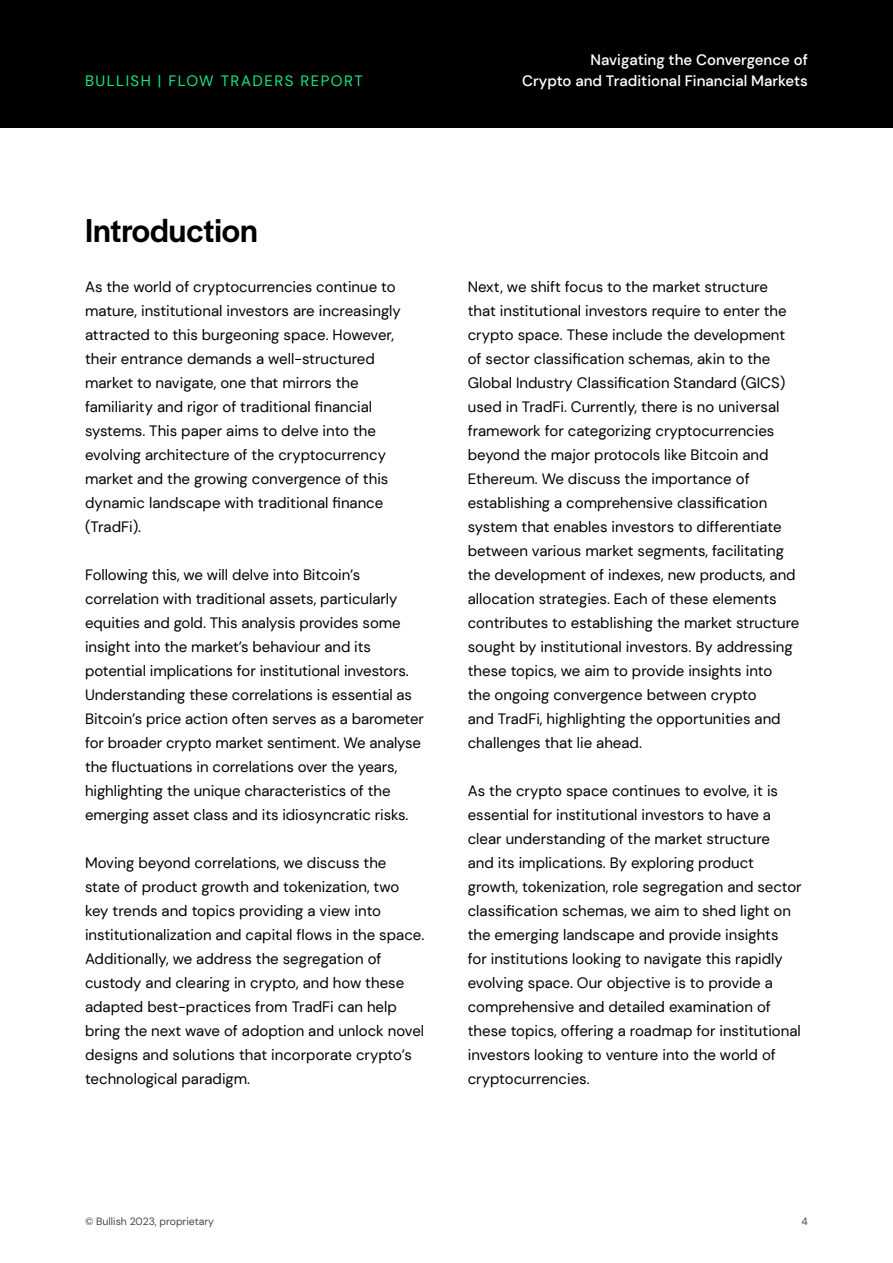
<style>
.page{position:relative;width:893px;height:1263px;background:#fff}
.page>*{position:absolute;margin:0;border:0;box-sizing:border-box;transform-origin:0 0}
.Text_Main_Heading_23pt{font:34.5px "Halyard Display VF";color:#000}
.Body_Copy_on_Light_10pts{font:15px/24px "DM Sans";color:#000}
.t1{font:500 15px/21px "DM Sans";color:#fff;text-align:right}
.t2{font:15px "DM Sans";letter-spacing:.1em;color:#18e589}
.t3{font:10.5px "DM Sans";color:#434850}
</style>
<div class="page">
<div style="left:0;top:0;width:893px;height:128px;background:#000"></div>
<p class="t2" style="left:85px;top:72px;width:279px">BULLISH | FLOW TRADERS REPORT</p>
<p class="t1" style="left:522px;top:49px;width:287px">Navigating the Convergence of<br>Crypto and Traditional Financial Markets</p>
<p class="Text_Main_Heading_23pt" style="left:85px;top:206px;width:174px">Introduction</p>
<p class="Body_Copy_on_Light_10pts" style="left:85px;top:275px;width:317px">As the world of cryptocurrencies continue to mature, institutional investors are increasingly attracted to this burgeoning space. However, their entrance demands a well-structured market to navigate, one that mirrors the familiarity and rigor of traditional financial systems. This paper aims to delve into the evolving architecture of the cryptocurrency market and the growing convergence of this dynamic landscape with traditional finance (TradFi).</p>
<p class="Body_Copy_on_Light_10pts" style="left:85px;top:563px;width:340px">Following this, we will delve into Bitcoin’s correlation with traditional assets, particularly equities and gold. This analysis provides some insight into the market’s behaviour and its potential implications for institutional investors.<br>Understanding these correlations is essential as Bitcoin’s price action often serves as a barometer for broader crypto market sentiment. We analyse the fluctuations in correlations over the years, highlighting the unique characteristics of the emerging asset class and its idiosyncratic risks.</p>
<p class="Body_Copy_on_Light_10pts" style="left:85px;top:851px;width:341px">Moving beyond correlations, we discuss the state of product growth and tokenization, two key trends and topics providing a view into institutionalization and capital flows in the space.<br>Additionally, we address the segregation of custody and clearing in crypto, and how these adapted best-practices from TradFi can help bring the next wave of adoption and unlock novel designs and solutions that incorporate crypto’s technological paradigm.</p>
<p class="Body_Copy_on_Light_10pts" style="left:468px;top:275px;width:333px">Next, we shift focus to the market structure that institutional investors require to enter the crypto space. These include the development of sector classification schemas, akin to the Global Industry Classification Standard (GICS) used in TradFi. Currently, there is no universal framework for categorizing cryptocurrencies beyond the major protocols like Bitcoin and Ethereum. We discuss the importance of establishing a comprehensive classification system that enables investors to differentiate between various market segments, facilitating the development of indexes, new products, and allocation strategies. Each of these elements contributes to establishing the market structure sought by institutional investors. By addressing these topics, we aim to provide insights into<br>the ongoing convergence between crypto<br>and TradFi, highlighting the opportunities and challenges that lie ahead.</p>
<p class="Body_Copy_on_Light_10pts" style="left:468px;top:779px;width:335px">As the crypto space continues to evolve, it is essential for institutional investors to have a clear understanding of the market structure<br>and its implications. By exploring product growth, tokenization, role segregation and sector classification schemas, we aim to shed light on the emerging landscape and provide insights<br>for institutions looking to navigate this rapidly evolving space. Our objective is to provide a comprehensive and detailed examination of these topics, offering a roadmap for institutional investors looking to venture into the world of cryptocurrencies.</p>
<p class="t3" style="left:85px;top:1214px;width:131px">© Bullish 2023, proprietary</p>
<p class="t3" style="left:802px;top:1214px;width:8px">4</p>
</div>
